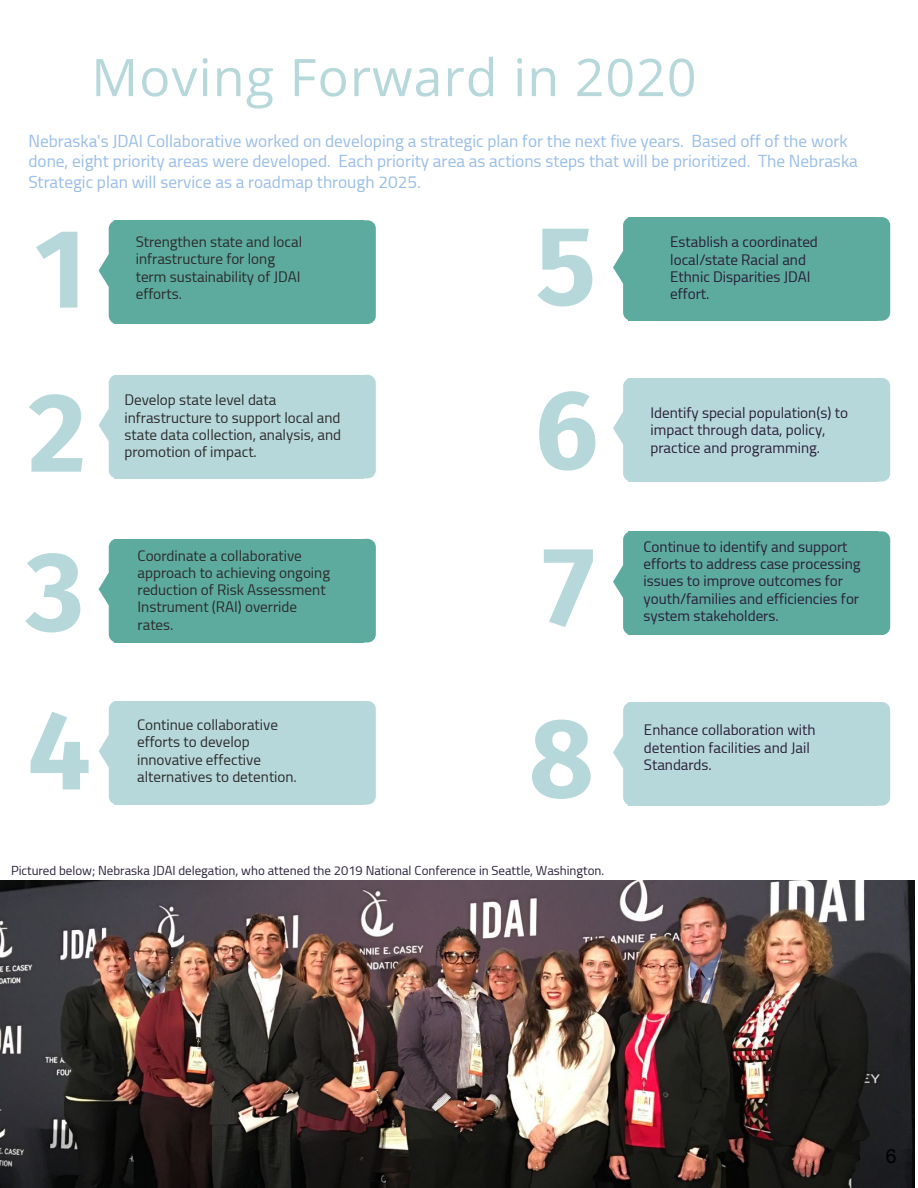
<style>
.page{position:relative;width:918px;height:1188px;background:#fff}
.page>*{position:absolute;margin:0;border:0;box-sizing:border-box;transform-origin:0 0}
.t1{font:700 112.35px/160.6px "Fira Sans";color:#b7d8db}
.t2{font:51.9px "Open Sans";letter-spacing:.02em;color:#b7d8db}
.t3{font:19.5px "Arial";color:#000}
.t4{font:17.25px/20.5px "Titillium";color:#98bde7}
.t5{font:15.15px/17.2px "Titillium";color:#2b2b2b}
.t6{font:15.15px/17.2px "Titillium";color:#291f38}
.t7{font:12.9px "Titillium";color:#291f38}
</style>
<div class="page">
<div style="left:114px;top:701px;width:250px;height:104px;background:#b7d8db"></div>
<svg style="left:364px;top:701px;width:12px;height:104px"></svg>
<svg style="left:99px;top:701px;width:15px;height:103px"></svg>
<img style="left:0;top:880px;width:915px;height:308px">
<div style="left:114px;top:220px;width:250px;height:104px;background:#5daa9e"></div>
<svg style="left:364px;top:220px;width:12px;height:104px"></svg>
<svg style="left:99px;top:221px;width:15px;height:103px"></svg>
<div style="left:114px;top:375px;width:250px;height:103px;background:#b7d8db"></div>
<svg style="left:364px;top:375px;width:12px;height:103px"></svg>
<svg style="left:99px;top:375px;width:15px;height:103px"></svg>
<div style="left:114px;top:539px;width:250px;height:104px;background:#5daa9e"></div>
<svg style="left:364px;top:539px;width:12px;height:104px"></svg>
<svg style="left:99px;top:539px;width:15px;height:103px"></svg>
<div style="left:629px;top:702px;width:249px;height:104px;background:#b7d8db"></div>
<svg style="left:878px;top:702px;width:12px;height:104px"></svg>
<svg style="left:613px;top:702px;width:16px;height:103px"></svg>
<div style="left:629px;top:217px;width:249px;height:104px;background:#5daa9e"></div>
<svg style="left:878px;top:217px;width:12px;height:104px"></svg>
<svg style="left:613px;top:217px;width:16px;height:104px"></svg>
<div style="left:629px;top:378px;width:249px;height:104px;background:#b7d8db"></div>
<svg style="left:878px;top:378px;width:12px;height:104px"></svg>
<svg style="left:613px;top:378px;width:16px;height:103px"></svg>
<div style="left:629px;top:531px;width:249px;height:104px;background:#5daa9e"></div>
<svg style="left:878px;top:531px;width:12px;height:104px"></svg>
<svg style="left:613px;top:532px;width:16px;height:103px"></svg>
<h2 class="t2" style="left:91px;top:41px;width:607px">Moving Forward in 2020</h2>
<p class="t4" style="left:28px;top:130px;width:831px">Nebraska's JDAI Collaborative worked on developing a strategic plan for the next five years. Based off of the work done, eight priority areas were developed. Each priority area as actions steps that will be prioritized. The Nebraska<br>Strategic plan will service as a roadmap through 2025.</p>
<h1 class="t1" style="left:26px;top:181px;width:67px;text-align:justify">1<br>2<br>3<br>4</h1>
<h1 class="t1" style="left:535px;top:177px;width:65px;line-height:164.1px">5<br>6</h1>
<p class="t5" style="left:136px;top:232px;width:168px">Strengthen state and local infrastructure for long term sustainability of JDAI efforts.</p>
<p class="t6" style="left:670px;top:233px;width:149px">Establish a coordinated local/state Racial and<br>Ethnic Disparities JDAI effort.</p>
<p class="t5" style="left:124px;top:391px;width:218px">Develop state level data infrastructure to support local and state data collection, analysis, and promotion of impact.</p>
<p class="t6" style="left:650px;top:403px;width:199px">Identify special population(s) to impact through data, policy, practice and programming.</p>
<p class="t6" style="left:644px;top:537px;width:219px">Continue to identify and support efforts to address case processing issues to improve outcomes for youth/families and efficiencies for system stakeholders.</p>
<h1 class="t1" style="left:529px;top:494px;width:68px;line-height:171.8px">7<br>8</h1>
<p class="t5" style="left:138px;top:546px;width:194px">Coordinate a collaborative approach to achieving ongoing reduction of Risk Assessment<br>Instrument (RAI) override rates.</p>
<p class="t5" style="left:137px;top:716px;width:161px">Continue collaborative efforts to develop innovative effective alternatives to detention.</p>
<p class="t6" style="left:644px;top:721px;width:173px">Enhance collaboration with detention facilities and Jail<br>Standards.</p>
<p class="t7" style="left:11px;top:861px;width:595px">Pictured below; Nebraska JDAI delegation, who attened the 2019 National Conference in Seattle, Washington.</p>
<p class="t3" style="left:886px;top:1146px;width:12px">6</p>
</div>
